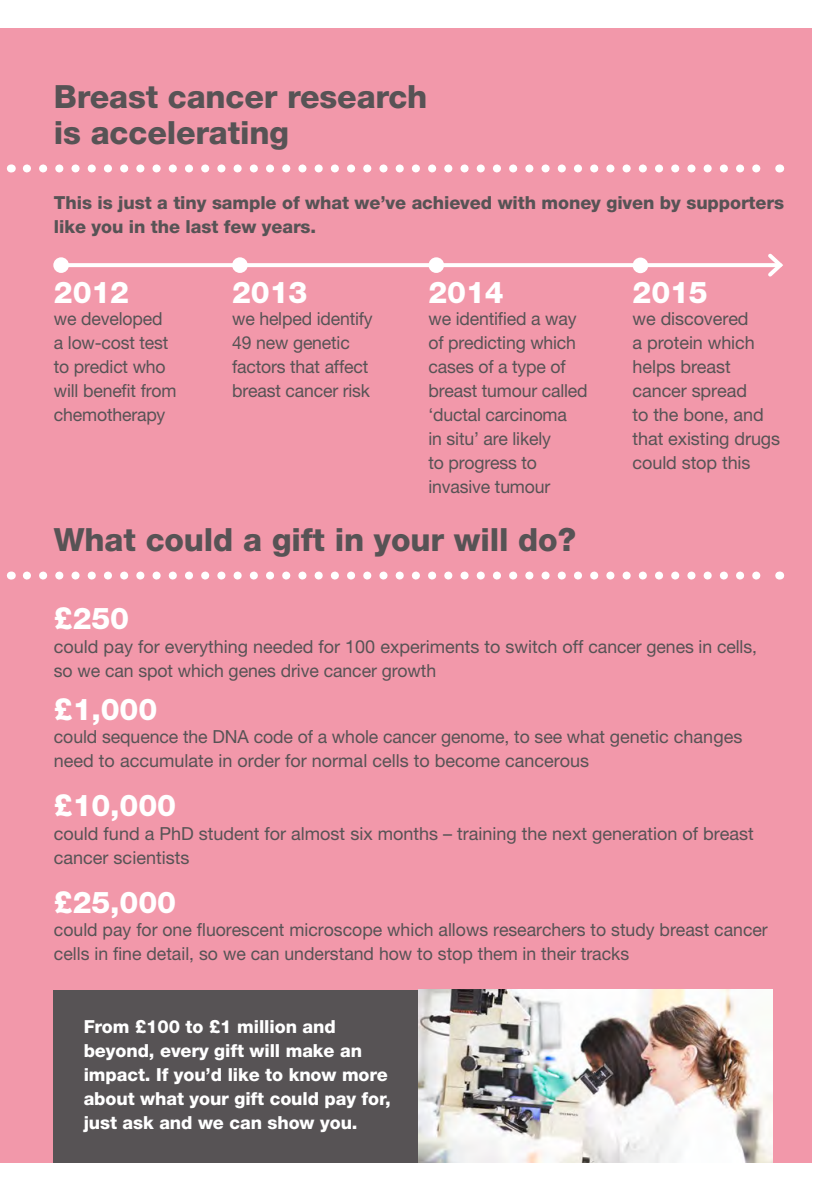
<style>
.page{position:relative;width:840px;height:1191px;background:#fff}
.page>*{position:absolute;margin:0;border:0;box-sizing:border-box;transform-origin:0 0}
.t1{font:800 32px/36px "Helvetica Neue LT Pro";letter-spacing:-.005em;color:#575355}
.t2{font:800 30px "Helvetica Neue LT Pro";letter-spacing:-.005em;color:#fff}
.t3{font:18px/24px "Helvetica Neue LT Pro";letter-spacing:-.005em;color:#575355}
.t4{font:800 18px/24px "Helvetica Neue LT Pro";letter-spacing:-.005em;color:#fff}
.t5{font:800 18px/24px "Helvetica Neue LT Pro";letter-spacing:-.005em;color:#575355}
</style>
<div class="page">
<div style="left:0;top:28px;width:811px;height:1134px;background:#f298aa"></div>
<svg style="left:27px;top:164px;width:734px;height:8px"></svg>
<svg style="left:27px;top:571px;width:734px;height:8px"></svg>
<svg style="left:69px;top:263px;width:695px;height:4px;background:#fefbfc"></svg>
<svg style="left:764px;top:253px;width:19px;height:24px"></svg>
<div style="left:53px;top:257px;width:16px;height:16px;background:#fff;border-radius:50%"></div>
<div style="left:232px;top:257px;width:15px;height:16px;background:#fff;border-radius:50%"></div>
<div style="left:428px;top:257px;width:16px;height:16px;background:#fff;border-radius:50%"></div>
<div style="left:632px;top:257px;width:16px;height:16px;background:#fff;border-radius:50%"></div>
<div style="left:54px;top:989px;width:716px;height:173px;background:#575355"></div>
<img style="left:418px;top:989px;width:353px;height:173px">
<h1 class="t1" style="left:54px;top:78px;width:375px">Breast cancer research is accelerating</h1>
<p class="t5" style="left:54px;top:190px;width:731px">This is just a tiny sample of what we’ve achieved with money given by supporters like you in the last few years.</p>
<h2 class="t2" style="left:54px;top:275px;width:77px">2012</h2>
<p class="t3" style="left:54px;top:307px;width:124px">we developed<br>a low-cost test to predict who will benefit from chemotherapy</p>
<h2 class="t2" style="left:232px;top:275px;width:77px">2013</h2>
<p class="t3" style="left:232px;top:307px;width:142px">we helped identify<br>49 new genetic factors that affect breast cancer risk</p>
<h2 class="t2" style="left:428px;top:275px;width:77px">2014</h2>
<p class="t3" style="left:428px;top:307px;width:161px">we identified a way of predicting which cases of a type of breast tumour called ‘ductal carcinoma<br>in situ’ are likely<br>to progress to invasive tumour</p>
<h1 class="t1" style="left:54px;top:521px;width:523px">What could a gift in your will do?</h1>
<h2 class="t2" style="left:632px;top:275px;width:77px">2015</h2>
<p class="t3" style="left:632px;top:307px;width:149px">we discovered<br>a protein which helps breast cancer spread<br>to the bone, and that existing drugs could stop this</p>
<h2 class="t2" style="left:54px;top:600px;width:77px">£250</h2>
<p class="t3" style="left:54px;top:634px;width:704px">could pay for everything needed for 100 experiments to switch off cancer genes in cells, so we can spot which genes drive cancer growth</p>
<h2 class="t2" style="left:54px;top:691px;width:105px">£1,000</h2>
<p class="t3" style="left:54px;top:724px;width:689px">could sequence the DNA code of a whole cancer genome, to see what genetic changes need to accumulate in order for normal cells to become cancerous</p>
<h2 class="t2" style="left:54px;top:788px;width:123px">£10,000</h2>
<p class="t3" style="left:54px;top:821px;width:701px">could fund a PhD student for almost six months – training the next generation of breast cancer scientists</p>
<h2 class="t2" style="left:54px;top:884px;width:123px">£25,000</h2>
<p class="t3" style="left:54px;top:917px;width:715px">could pay for one fluorescent microscope which allows researchers to study breast cancer cells in fine detail, so we can understand how to stop them in their tracks</p>
<p class="t4" style="left:84px;top:1014px;width:308px">From £100 to £1 million and beyond, every gift will make an impact. If you’d like to know more about what your gift could pay for, just ask and we can show you.</p>
</div>
